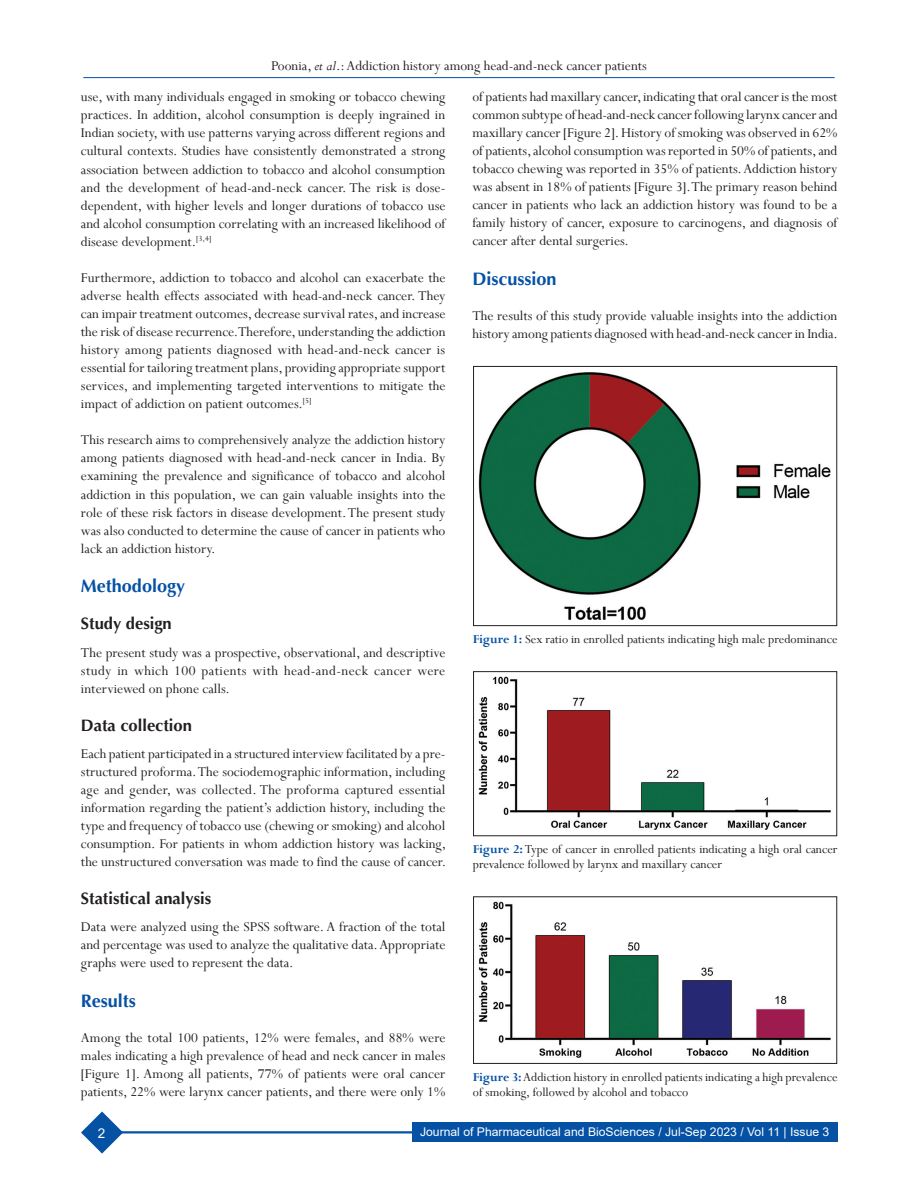
<style>
.page{position:relative;width:918px;height:1188px;background:#fff}
.page>*{position:absolute;margin:0;border:0;box-sizing:border-box;transform-origin:0 0}
.t1{font:700 18px "Optima";color:#0551a4}
.H2_Above_h1{font:700 16.5px "Optima";color:#231f20}
.TX{font:15px/18px "Perpetua";color:#231f20;text-align:justify}
.FGC{font:13.5px/15px "Perpetua";color:#231f20}
.F{font:13.5px "Arial";color:#fff}
.t2{font:12px "Arial";color:#fff}
.s1{font-style:italic}
.s2{font-weight:700;color:#0551a4}
</style>
<div class="page">
<hr style="left:83px;top:77px;width:752px;height:1px;background:#0551a4">
<svg style="left:81px;top:1111px;width:42px;height:43px"></svg>
<hr style="left:120px;top:1131px;width:382px;height:2px;background:#0551a4">
<div style="left:412px;top:1122px;width:425px;height:19px;background:#0551a4"></div>
<img style="left:478px;top:676px;width:353px;height:154px">
<div style="left:473px;top:671px;width:364px;height:165px;border:1px solid #231f20"></div>
<img style="left:478px;top:372px;width:353px;height:248px">
<div style="left:473px;top:366px;width:364px;height:260px;border:1px solid #231f20"></div>
<img style="left:478px;top:901px;width:353px;height:157px">
<div style="left:473px;top:897px;width:364px;height:167px;border:1px solid #231f20"></div>
<p class="TX" style="left:271px;top:56px;width:377px">Poonia, <span class="s1">et al</span>.: Addiction history among head-and-neck cancer patients</p>
<p class="TX" style="left:81px;top:88px;width:366px">use, with many individuals engaged in smoking or tobacco chewing practices. In addition, alcohol consumption is deeply ingrained in Indian society, with use patterns varying across different regions and cultural contexts. Studies have consistently demonstrated a strong association between addiction to tobacco and alcohol consumption and the development of head-and-neck cancer. The risk is dose&shy;dependent, with higher levels and longer durations of tobacco use and alcohol consumption correlating with an increased likelihood of disease development.<sup>[3,4]</sup></p>
<p class="TX" style="left:81px;top:268px;width:366px">Furthermore, addiction to tobacco and alcohol can exacerbate the adverse health effects associated with head-and-neck cancer. They can impair treatment outcomes, decrease survival rates, and increase the risk of disease recurrence. Therefore, understanding the addiction history among patients diagnosed with head-and-neck cancer is essential for tailoring treatment plans, providing appropriate support services, and implementing targeted interventions to mitigate the impact of addiction on patient outcomes.<sup>[5]</sup></p>
<p class="TX" style="left:81px;top:431px;width:366px">This research aims to comprehensively analyze the addiction history among patients diagnosed with head-and-neck cancer in India. By examining the prevalence and significance of tobacco and alcohol addiction in this population, we can gain valuable insights into the role of these risk factors in disease development. The present study was also conducted to determine the cause of cancer in patients who lack an addiction history.</p>
<h1 class="t1" style="left:81px;top:575px;width:106px">Methodology</h1>
<p class="H2_Above_h1" style="left:81px;top:613px;width:92px">Study design</p>
<p class="TX" style="left:81px;top:643px;width:366px">The present study was a prospective, observational, and descriptive study in which 100 patients with head-and-neck cancer were interviewed on phone calls.</p>
<h2 class="H2_Above_h1" style="left:81px;top:714px;width:112px">Data collection</h2>
<p class="TX" style="left:81px;top:744px;width:367px">Each patient participated in a structured interview facilitated by a pre&shy;structured proforma. The sociodemographic information, including age and gender, was collected. The proforma captured essential information regarding the patient’s addiction history, including the type and frequency of tobacco use (chewing or smoking) and alcohol consumption. For patients in whom addiction history was lacking, the unstructured conversation was made to find the cause of cancer.</p>
<h2 class="H2_Above_h1" style="left:81px;top:888px;width:132px">Statistical analysis</h2>
<p class="TX" style="left:81px;top:917px;width:366px">Data were analyzed using the SPSS software. A fraction of the total and percentage was used to analyze the qualitative data. Appropriate graphs were used to represent the data.</p>
<h1 class="t1" style="left:81px;top:989px;width:57px">Results</h1>
<p class="TX" style="left:81px;top:1028px;width:366px">Among the total 100 patients, 12% were females, and 88% were males indicating a high prevalence of head and neck cancer in males [Figure 1]. Among all patients, 77% of patients were oral cancer patients, 22% were larynx cancer patients, and there were only 1%</p>
<p class="TX" style="left:472px;top:88px;width:367px">of patients had maxillary cancer, indicating that oral cancer is the most common subtype of head-and-neck cancer following larynx cancer and maxillary cancer [Figure 2]. History of smoking was observed in 62% of patients, alcohol consumption was reported in 50% of patients, and tobacco chewing was reported in 35% of patients. Addiction history was absent in 18% of patients [Figure 3]. The primary reason behind cancer in patients who lack an addiction history was found to be a family history of cancer, exposure to carcinogens, and diagnosis of cancer after dental surgeries.</p>
<h1 class="t1" style="left:472px;top:267px;width:86px">Discussion</h1>
<p class="TX" style="left:472px;top:307px;width:367px">The results of this study provide valuable insights into the addiction history among patients diagnosed with head-and-neck cancer in India.</p>
<p class="FGC" style="left:473px;top:632px;width:366px"><span class="s2">Figure 1:</span> Sex ratio in enrolled patients indicating high male predominance</p>
<p class="FGC" style="left:473px;top:842px;width:366px"><span class="s2">Figure 2:</span> Type of cancer in enrolled patients indicating a high oral cancer prevalence followed by larynx and maxillary cancer</p>
<p class="FGC" style="left:473px;top:1069px;width:366px"><span class="s2">Figure 3:</span> Addiction history in enrolled patients indicating a high prevalence of smoking, followed by alcohol and tobacco</p>
<p class="F" style="left:98px;top:1124px;width:9px">2</p>
<p class="t2" style="left:420px;top:1124px;width:411px">Journal of Pharmaceutical and BioSciences / Jul‑Sep 2023 / Vol 11 | Issue 3</p>
</div>
